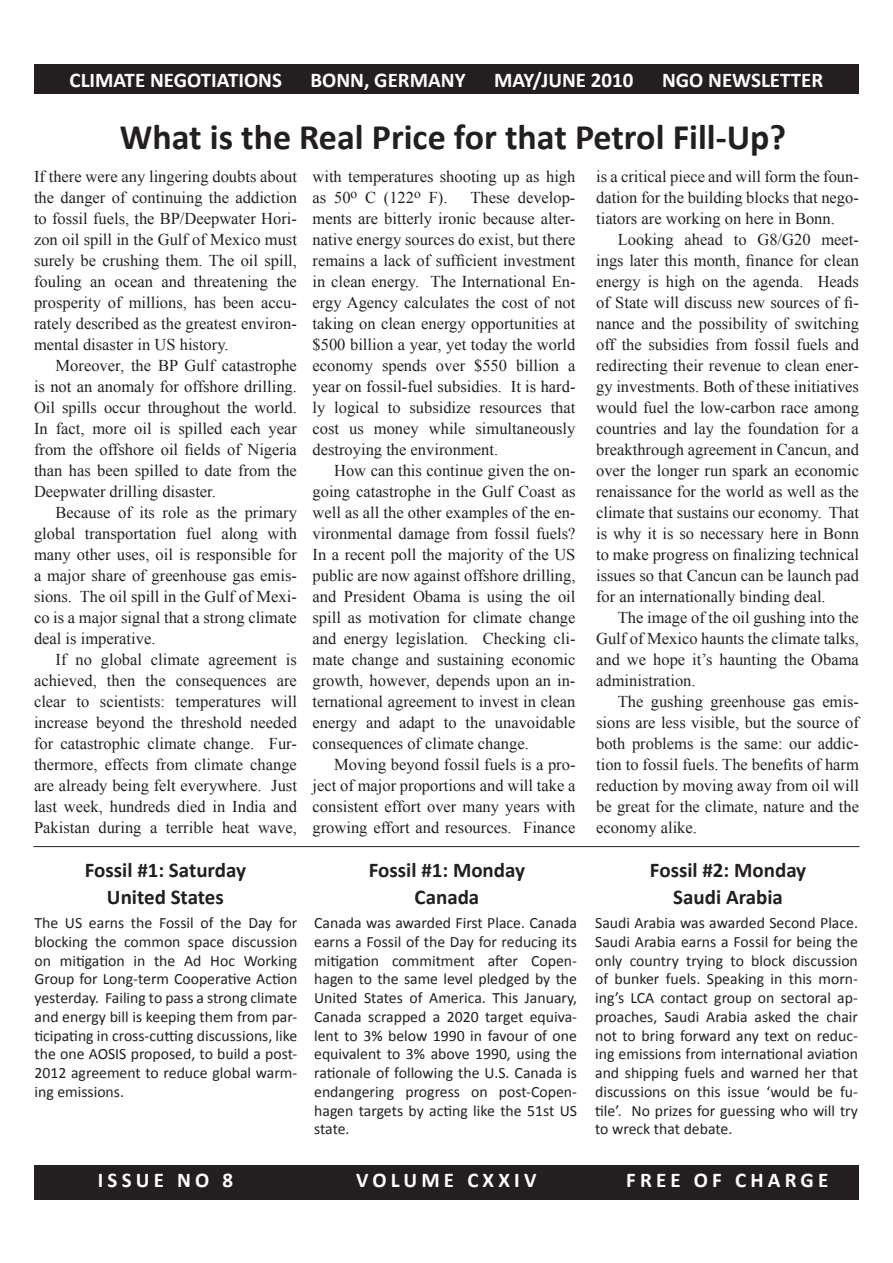
<style>
.page{position:relative;width:893px;height:1263px;background:#fff}
.page>*{position:absolute;margin:0;border:0;box-sizing:border-box;transform-origin:0 0}
.t1{font:700 36px "Calibri";color:#231f20}
.t2{font:700 21px/27px "Calibri";color:#231f20;text-align:center}
.t3{font:700 21px "Calibri";color:#fff}
.t4{font:700 21px "Calibri";letter-spacing:.2em;color:#fff}
.t5{font:16.5px/21px "Times New Roman";color:#231f20;text-align:justify}
.t6{font:15.75px/18.8px "Calibri";color:#231f20;text-align:justify}
</style>
<div class="page">
<div style="left:34px;top:1165px;width:825px;height:34px;background:#231f20"></div>
<hr style="left:33px;top:846px;width:826px;height:1px;background:#231f20">
<div style="left:34px;top:64px;width:825px;height:30px;background:#231f20"></div>
<p class="t3" style="left:70px;top:66px;width:214px">CLIMATE NEGOTIATIONS</p>
<p class="t3" style="left:310px;top:66px;width:157px">BONN, GERMANY</p>
<p class="t3" style="left:494px;top:66px;width:141px">MAY/JUNE 2010</p>
<p class="t3" style="left:662px;top:66px;width:163px">NGO NEWSLETTER</p>
<h1 class="t1" style="left:120px;top:114px;width:668px">What is the Real Price for that Petrol Fill-Up?</h1>
<p class="t5" style="left:34px;top:165px;width:264px">If there were any lingering doubts about the danger of continuing the addiction to fossil fuels, the BP/Deepwater Hori&shy;zon oil spill in the Gulf of Mexico must surely be crushing them. The oil spill, fouling an ocean and threatening the prosperity of millions, has been accu&shy;rately described as the greatest environ&shy;mental disaster in US history.</p>
<p class="t5" style="left:34px;top:354px;width:264px;text-indent:22px">Moreover, the BP Gulf catastrophe is not an anomaly for offshore drilling.<br>Oil spills occur throughout the world.<br>In fact, more oil is spilled each year from the offshore oil fields of Nigeria than has been spilled to date from the Deepwater drilling disaster.</p>
<p class="t5" style="left:34px;top:501px;width:264px;text-indent:22px">Because of its role as the primary global transportation fuel along with many other uses, oil is responsible for a major share of greenhouse gas emis&shy;sions. The oil spill in the Gulf of Mexi&shy;co is a major signal that a strong climate deal is imperative.</p>
<p class="t5" style="left:34px;top:648px;width:264px;text-indent:22px">If no global climate agreement is achieved, then the consequences are clear to scientists: temperatures will increase beyond the threshold needed for catastrophic climate change. Fur&shy;thermore, effects from climate change are already being felt everywhere. Just last week, hundreds died in India and Pakistan during a terrible heat wave,</p>
<p class="t2" style="left:85px;top:857px;width:163px">Fossil #1: Saturday<br>United States</p>
<p class="t5" style="left:313px;top:165px;width:264px">with temperatures shooting up as high as 50<sup>o</sup> C (122<sup>o</sup> F).</p>
<p class="t5" style="left:313px;top:186px;width:264px;text-indent:158px">These develop&shy;ments are bitterly ironic because alter&shy;native energy sources do exist, but there remains a lack of sufficient investment in clean energy. The International En&shy;ergy Agency calculates the cost of not taking on clean energy opportunities at $500 billion a year, yet today the world economy spends over $550 billion a year on fossil-fuel subsidies. It is hard&shy;ly logical to subsidize resources that cost us money while simultaneously destroying the environment.</p>
<p class="t5" style="left:313px;top:459px;width:264px;text-indent:22px">How can this continue given the on&shy;going catastrophe in the Gulf Coast as well as all the other examples of the en&shy;vironmental damage from fossil fuels?<br>In a recent poll the majority of the US public are now against offshore drilling, and President Obama is using the oil spill as motivation for climate change and energy legislation. Checking cli&shy;mate change and sustaining economic growth, however, depends upon an in&shy;ternational agreement to invest in clean energy and adapt to the unavoidable consequences of climate change.</p>
<p class="t5" style="left:313px;top:753px;width:264px;text-indent:22px">Moving beyond fossil fuels is a pro&shy;ject of major proportions and will take a consistent effort over many years with growing effort and resources. Finance</p>
<p class="t5" style="left:596px;top:165px;width:264px">is a critical piece and will form the foun&shy;dation for the building blocks that nego&shy;tiators are working on here in Bonn.</p>
<p class="t5" style="left:596px;top:228px;width:264px;text-indent:22px">Looking ahead to G8/G20 meet&shy;ings later this month, finance for clean energy is high on the agenda. Heads of State will discuss new sources of fi&shy;nance and the possibility of switching off the subsidies from fossil fuels and redirecting their revenue to clean ener&shy;gy investments. Both of these initiatives would fuel the low-carbon race among countries and lay the foundation for a breakthrough agreement in Cancun, and over the longer run spark an economic renaissance for the world as well as the climate that sustains our economy. That is why it is so necessary here in Bonn to make progress on finalizing technical issues so that Cancun can be launch pad for an internationally binding deal.</p>
<p class="t5" style="left:596px;top:606px;width:264px;text-indent:22px">The image of the oil gushing into the Gulf of Mexico haunts the climate talks, and we hope it’s haunting the Obama administration.</p>
<p class="t5" style="left:596px;top:690px;width:264px;text-indent:22px">The gushing greenhouse gas emis&shy;sions are less visible, but the source of both problems is the same: our addic&shy;tion to fossil fuels. The benefits of harm reduction by moving away from oil will be great for the climate, nature and the economy alike.</p>
<p class="t2" style="left:369px;top:857px;width:158px">Fossil #1: Monday<br>Canada</p>
<p class="t2" style="left:650px;top:857px;width:158px">Fossil #2: Monday<br>Saudi Arabia</p>
<p class="t6" style="left:314px;top:913px;width:264px">Canada was awarded First Place. Canada earns a Fossil of the Day for reducing its mitigation commitment after Copen&shy;hagen to the same level pledged by the United States of America. This January, Canada scrapped a 2020 target equiva&shy;lent to 3% below 1990 in favour of one equivalent to 3% above 1990, using the rationale of following the U.S. Canada is endangering progress on post-Copen&shy;hagen targets by acting like the 51st US state.</p>
<p class="t6" style="left:35px;top:914px;width:264px">The US earns the Fossil of the Day for blocking the common space discussion on mitigation in the Ad Hoc Working Group for Long-term Cooperative Action yesterday. Failing to pass a strong climate and energy bill is keeping them from par&shy;ticipating in cross-cutting discussions, like the one AOSIS proposed, to build a post-2012 agreement to reduce global warm&shy;ing emissions.</p>
<p class="t6" style="left:595px;top:914px;width:264px">Saudi Arabia was awarded Second Place.<br>Saudi Arabia earns a Fossil for being the only country trying to block discussion of bunker fuels. Speaking in this morn&shy;ing’s LCA contact group on sectoral ap&shy;proaches, Saudi Arabia asked the chair not to bring forward any text on reduc&shy;ing emissions from international aviation and shipping fuels and warned her that discussions on this issue ‘would be fu&shy;tile’. No prizes for guessing who will try to wreck that debate.</p>
<p class="t3" style="left:98px;top:1166px;width:137px">ISSUE NO 8</p>
<p class="t4" style="left:356px;top:1166px;width:182px">VOLUME CXXIV</p>
<p class="t4" style="left:626px;top:1166px;width:204px">FREE OF CHARGE</p>
</div>
